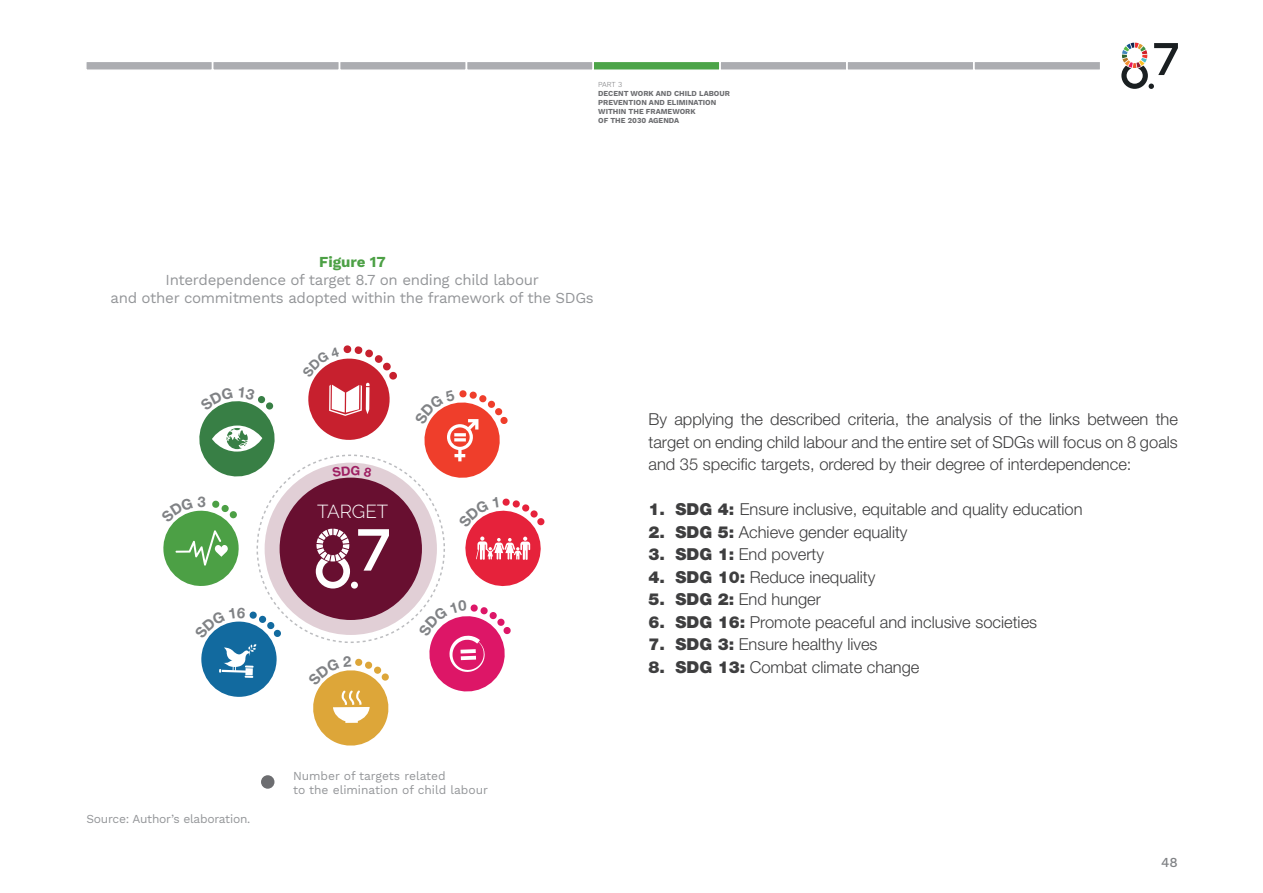
<style>
.page{position:relative;width:1263px;height:893px;background:#fff}
.page>*{position:absolute;margin:0;border:0;box-sizing:border-box;transform-origin:0 0}
.t1{font:300 18.75px "Raleway";color:#fff}
.Cuerpo_de_texto{font:300 16.5px/22.5px "Helvetica Neue LT Std";color:#3e3e3f;text-align:justify}
.t2{font:15px/18px "Work Sans";letter-spacing:-.02em;color:#939598;text-align:center}
.t3{font:500 13.5px "Work Sans";color:#808285}
.t4{font:12px/14.4px "Work Sans";color:#939598}
.t5{font:12px "Work Sans";letter-spacing:-.02em;color:#939598}
.t6{font:700 7.5px/9px "Work Sans";color:#6c6d70}
.t7{font:300 7.5px "Work Sans";color:#6c6d70}
.s1{font-weight:700;color:#4ca045}
.s2{font-weight:900}
</style>
<div class="page">
<div style="left:85px;top:61px;width:128px;height:10px;background:#acadb1;border:2px solid #fff"></div>
<div style="left:212px;top:61px;width:128px;height:10px;background:#acadb1;border:2px solid #fff"></div>
<div style="left:339px;top:61px;width:128px;height:10px;background:#acadb1;border:2px solid #fff"></div>
<div style="left:466px;top:61px;width:128px;height:10px;background:#acadb1;border:2px solid #fff"></div>
<div style="left:592px;top:61px;width:129px;height:10px;background:#4ca448;border:2px solid #fff"></div>
<div style="left:719px;top:61px;width:128px;height:10px;background:#acadb1;border:2px solid #fff"></div>
<div style="left:846px;top:61px;width:128px;height:10px;background:#acadb1;border:2px solid #fff"></div>
<div style="left:973px;top:61px;width:128px;height:10px;background:#acadb1;border:2px solid #fff"></div>
<svg style="left:1121px;top:43px;width:57px;height:46px"></svg>
<div style="left:265px;top:463px;width:172px;height:172px;background:#e1cfd6;border-radius:50%"></div>
<div style="left:280px;top:478px;width:142px;height:142px;background:#680f30;border-radius:50%"></div>
<div style="left:351px;top:582px;width:7px;height:7px;background:#fff;border-radius:50%"></div>
<svg style="left:358px;top:529px;width:31px;height:42px"></svg>
<svg style="left:316px;top:529px;width:34px;height:59px"></svg>
<div style="left:261px;top:775px;width:13px;height:14px;background:#6c6d70;border-radius:50%"></div>
<svg style="left:418px;top:600px;width:93px;height:92px"></svg>
<svg style="left:199px;top:396px;width:76px;height:81px"></svg>
<svg style="left:465px;top:498px;width:80px;height:89px"></svg>
<svg style="left:313px;top:658px;width:76px;height:88px"></svg>
<svg style="left:163px;top:500px;width:76px;height:86px"></svg>
<svg style="left:308px;top:345px;width:89px;height:95px"></svg>
<svg style="left:414px;top:390px;width:94px;height:93px"></svg>
<svg style="left:201px;top:607px;width:80px;height:90px"></svg>
<p class="t7" style="left:598px;top:80px;width:26px">PART 3</p>
<p class="t6" style="left:598px;top:89px;width:133px">DECENT WORK AND CHILD LABOUR<br>PREVENTION AND ELIMINATION<br>WITHIN THE FRAMEWORK<br>OF THE 2030 AGENDA</p>
<p class="t2" style="left:110px;top:254px;width:485px"><span class="s1">Figure 17<br></span>Interdependence of target 8.7 on ending child labour<br>and other commitments adopted within the framework of the SDGs</p>
<p class="t1" style="left:317px;top:500px;width:73px">TARGET</p>
<p class="t5" style="left:86px;top:812px;width:166px">Source: Author’s elaboration.</p>
<p class="t4" style="left:293px;top:769px;width:197px">Number of targets related<br>to the elimination of child labour</p>
<p class="Cuerpo_de_texto" style="left:648px;top:408px;width:531px">By applying the described criteria, the analysis of the links between the target on ending child labour and the entire set of SDGs will focus on 8 goals and 35 specific targets, ordered by their degree of interdependence:</p>
<p class="Cuerpo_de_texto" style="left:648px;top:498px;width:436px"><span class="s2">1. SDG 4:</span> Ensure inclusive, equitable and quality education</p>
<p class="Cuerpo_de_texto" style="left:648px;top:520px;width:261px"><span class="s2">2. SDG 5:</span> Achieve gender equality</p>
<p class="Cuerpo_de_texto" style="left:648px;top:543px;width:177px"><span class="s2">3. SDG 1:</span> End poverty</p>
<p class="Cuerpo_de_texto" style="left:648px;top:565px;width:228px"><span class="s2">4. SDG 10:</span> Reduce inequality</p>
<p class="Cuerpo_de_texto" style="left:648px;top:588px;width:174px"><span class="s2">5. SDG 2:</span> End hunger</p>
<p class="Cuerpo_de_texto" style="left:648px;top:610px;width:390px"><span class="s2">6. SDG 16:</span> Promote peaceful and inclusive societies</p>
<p class="Cuerpo_de_texto" style="left:648px;top:633px;width:231px"><span class="s2">7. SDG 3:</span> Ensure healthy lives</p>
<p class="Cuerpo_de_texto" style="left:648px;top:655px;width:272px"><span class="s2">8. SDG 13:</span> Combat climate change</p>
<p class="t3" style="left:1161px;top:855px;width:18px">48</p>
</div>
